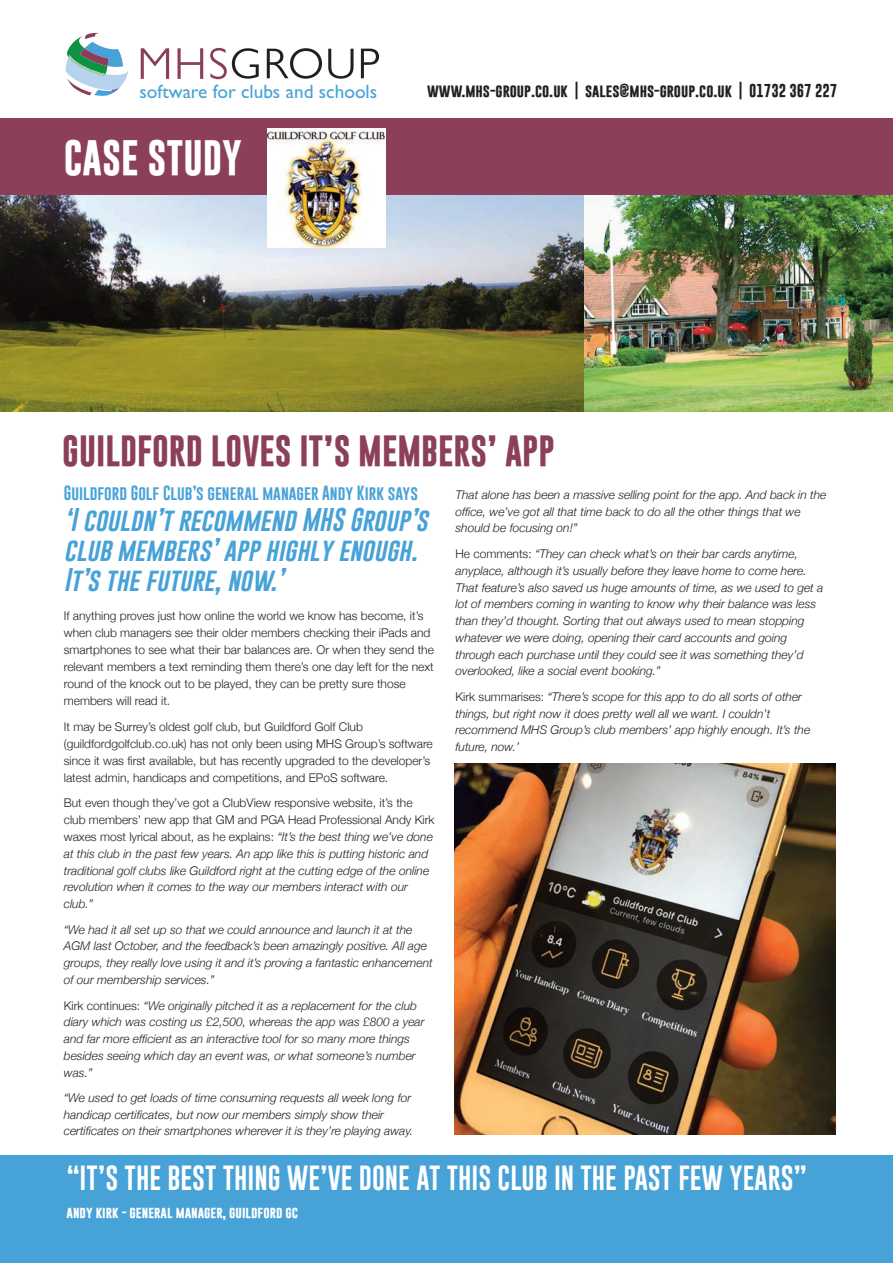
<style>
.page{position:relative;width:893px;height:1263px;background:#fff}
.page>*{position:absolute;margin:0;border:0;box-sizing:border-box;transform-origin:0 0}
.t1{font:700 36px "Gobold";color:#fff}
.t2{font:700 31.65px "Gobold";color:#8c3f5a}
.t3{font:25.5px "Gobold";color:#fff}
.t4{font:italic 24px/30.3px "Gobold";color:#47a2d8}
.t5{font:19.35px "Gill Sans";color:#48a2d7}
.t6{font:15px "Gobold";color:#47a2d8}
.t7{font:700 13.5px "Gobold";color:#231f20}
.t8{font:italic 300 12px/16.8px "Helvetica Neue";color:#231f20}
.t9{font:300 12px/17px "Helvetica Neue";color:#231f20}
.t10{font:700 12px "Gobold";color:#fff}
.s1{font-style:normal}
</style>
<div class="page">
<div style="left:0;top:118px;width:893px;height:78px;background:#8c3f5a"></div>
<div style="left:0;top:1155px;width:893px;height:108px;background:#47a2d8"></div>
<svg style="left:65px;top:33px;width:63px;height:63px"></svg>
<svg style="left:267px;top:48px;width:55px;height:31px"></svg>
<svg style="left:328px;top:49px;width:26px;height:30px"></svg>
<svg style="left:361px;top:49px;width:18px;height:29px"></svg>
<svg style="left:141px;top:48px;width:28px;height:31px"></svg>
<svg style="left:178px;top:48px;width:25px;height:31px"></svg>
<svg style="left:210px;top:48px;width:49px;height:31px"></svg>
<img style="left:0;top:196px;width:893px;height:216px">
<img style="left:454px;top:763px;width:381px;height:371px">
<img style="left:268px;top:129px;width:117px;height:118px">
<h3 class="t5" style="left:139px;top:80px;width:239px">software for clubs and schools</h3>
<p class="t7" style="left:427px;top:85px;width:412px">www.mhs-group.co.uk | sales@mhs-group.co.uk | 01732 367 227</p>
<h1 class="t1" style="left:64px;top:141px;width:180px">CASE STUDY</h1>
<h2 class="t2" style="left:62px;top:437px;width:494px">GUILDFORD LOVES IT’S MEMBERS’ APP</h2>
<p class="t6" style="left:64px;top:486px;width:356px">Guildford Golf Club’s general manager Andy Kirk says</p>
<h3 class="t4" style="left:64px;top:507px;width:365px">‘I couldn’t recommend MHS Group’s club members’ app highly enough.<br>It’s the future, now.’</h3>
<p class="t9" style="left:64px;top:607px;width:372px">If anything proves just how online the world we know has become, it’s when club managers see their older members checking their iPads and smartphones to see what their bar balances are. Or when they send the relevant members a text reminding them there’s one day left for the next round of the knock out to be played, they can be pretty sure those members will read it.</p>
<p class="t9" style="left:64px;top:718px;width:371px">It may be Surrey’s oldest golf club, but Guildford Golf Club (guildfordgolfclub.co.uk) has not only been using MHS Group’s software since it was first available, but has recently upgraded to the developer’s latest admin, handicaps and competitions, and EPoS software.</p>
<p class="t8" style="left:64px;top:794px;width:372px"><span class="s1">But even though they’ve got a ClubView responsive website, it’s the club members’ new app that GM and PGA Head Professional Andy Kirk waxes most lyrical about, as he explains:</span> “It’s the best thing we’ve done at this club in the past few years. An app like this is putting historic and traditional golf clubs like Guildford right at the cutting edge of the online revolution when it comes to the way our members interact with our club.”</p>
<p class="t8" style="left:64px;top:921px;width:370px">“We had it all set up so that we could announce and launch it at the AGM last October, and the feedback’s been amazingly positive. All age groups, they really love using it and it’s proving a fantastic enhancement of our membership services.”</p>
<p class="t8" style="left:64px;top:997px;width:362px"><span class="s1">Kirk continues:</span> “We originally pitched it as a replacement for the club diary which was costing us £2,500, whereas the app was £800 a year and far more efficient as an interactive tool for so many more things besides seeing which day an event was, or what someone’s number was.”</p>
<p class="t8" style="left:64px;top:1089px;width:351px">“We used to get loads of time consuming requests all week long for handicap certificates, but now our members simply show their certificates on their smartphones wherever it is they’re playing away.</p>
<p class="t8" style="left:455px;top:486px;width:372px">That alone has been a massive selling point for the app. And back in the office, we’ve got all that time back to do all the other things that we should be focusing on!”</p>
<p class="t8" style="left:455px;top:545px;width:369px"><span class="s1">He comments:</span> “They can check what’s on their bar cards anytime, anyplace, although it’s usually before they leave home to come here.<br>That feature’s also saved us huge amounts of time, as we used to get a lot of members coming in wanting to know why their balance was less than they’d thought. Sorting that out always used to mean stopping whatever we were doing, opening their card accounts and going through each purchase until they could see it was something they’d overlooked, like a social event booking.”</p>
<p class="t8" style="left:455px;top:688px;width:356px"><span class="s1">Kirk summarises:</span> “There’s scope for this app to do all sorts of other things, but right now it does pretty well all we want. I couldn’t recommend MHS Group’s club members’ app highly enough. It’s the future, now.’</p>
<h3 class="t3" style="left:67px;top:1166px;width:742px">“IT’S THE BEST THING WE’VE DONE AT THIS CLUB IN THE PAST FEW YEARS”</h3>
<p class="t10" style="left:67px;top:1206px;width:233px">andy kirk - general manager, guildford gc</p>
</div>
